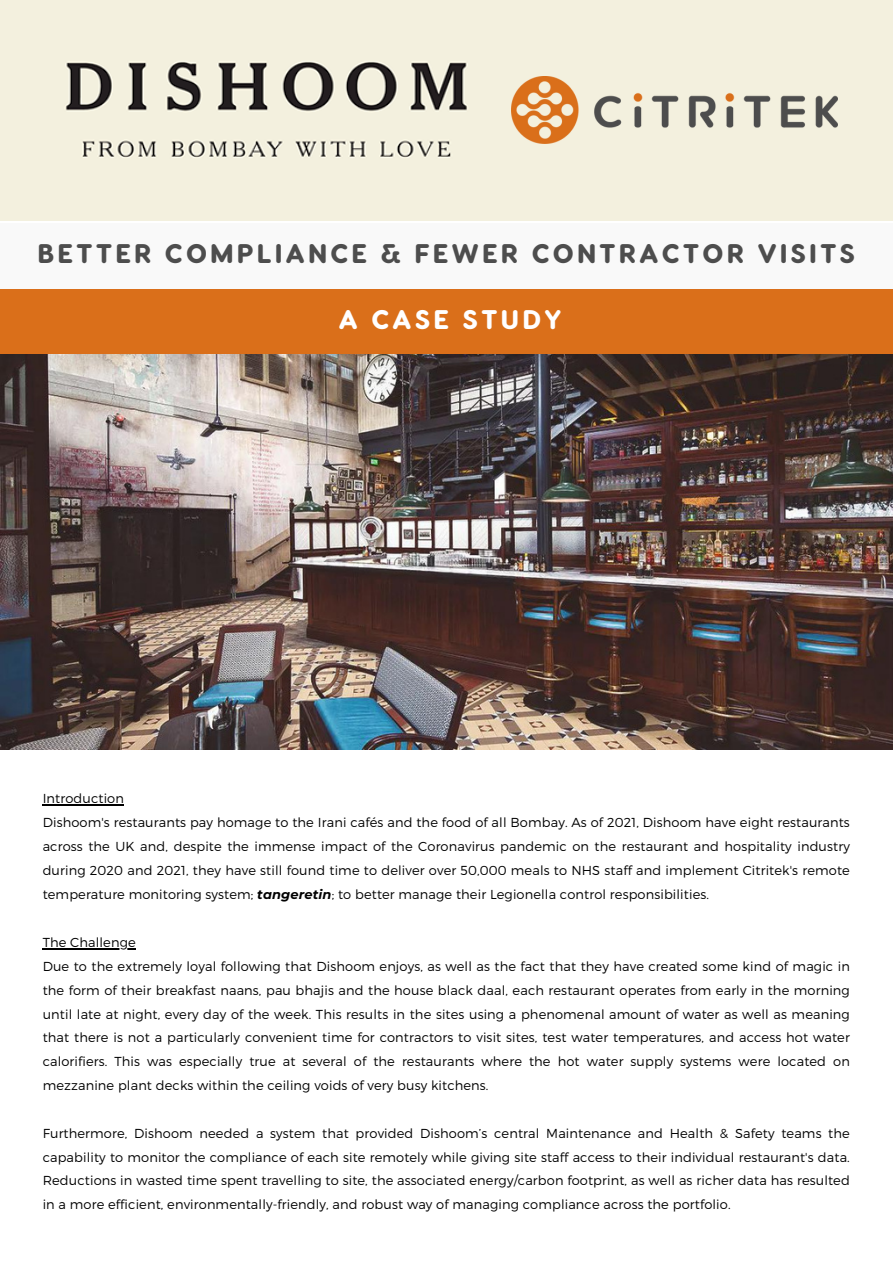
<style>
.page{position:relative;width:893px;height:1264px;background:#fff}
.page>*{position:absolute;margin:0;border:0;box-sizing:border-box;transform-origin:0 0}
.t1{font:800 27px "Visby Round CF";letter-spacing:.11em;color:#4d4d4d}
.t2{font:800 27px "Visby Round CF";letter-spacing:.11em;color:#fff}
.t3{font:300 13.05px/23.9px "Montserrat";letter-spacing:.01em;color:#000;text-align:justify}
.s1{font-weight:700;font-style:italic}
</style>
<div class="page">
<div style="left:0;top:223px;width:892px;height:66px;background:#f9f9f9"></div>
<div style="left:0;top:0;width:892px;height:220px;background:#f3f0de"></div>
<img style="left:65px;top:61px;width:403px;height:97px">
<img style="left:511px;top:76px;width:326px;height:68px">
<div style="left:0;top:289px;width:892px;height:65px;background:#da6f1a"></div>
<img style="left:0;top:354px;width:892px;height:395px">
<hr style="left:43px;top:804px;width:81px;height:1px;background:#000">
<hr style="left:43px;top:948px;width:93px;height:1px;background:#000">
<p class="t1" style="left:37px;top:241px;width:819px">BETTER COMPLIANCE &amp; FEWER CONTRACTOR VISITS</p>
<p class="t2" style="left:338px;top:307px;width:225px">A CASE STUDY</p>
<p class="t3" style="left:43px;top:786px;width:83px">Introduction</p>
<p class="t3" style="left:43px;top:809px;width:808px">Dishoom's restaurants pay homage to the Irani cafés and the food of all Bombay. As of 2021, Dishoom have eight restaurants across the UK and, despite the immense impact of the Coronavirus pandemic on the restaurant and hospitality industry during 2020 and 2021, they have still found time to deliver over 50,000 meals to NHS staff and implement Citritek's remote temperature monitoring system; <span class="s1">tangeretin</span>; to better manage their Legionella control responsibilities.</p>
<p class="t3" style="left:43px;top:930px;width:95px">The Challenge</p>
<p class="t3" style="left:43px;top:953px;width:808px">Due to the extremely loyal following that Dishoom enjoys, as well as the fact that they have created some kind of magic in the form of their breakfast naans, pau bhajis and the house black daal, each restaurant operates from early in the morning until late at night, every day of the week. This results in the sites using a phenomenal amount of water as well as meaning that there is not a particularly convenient time for contractors to visit sites, test water temperatures, and access hot water calorifiers. This was especially true at several of the restaurants where the hot water supply systems were located on mezzanine plant decks within the ceiling voids of very busy kitchens.</p>
<p class="t3" style="left:43px;top:1120px;width:808px">Furthermore, Dishoom needed a system that provided Dishoom’s central Maintenance and Health &amp; Safety teams the capability to monitor the compliance of each site remotely while giving site staff access to their individual restaurant's data.<br>Reductions in wasted time spent travelling to site, the associated energy/carbon footprint, as well as richer data has resulted in a more efficient, environmentally-friendly, and robust way of managing compliance across the portfolio.</p>
</div>
